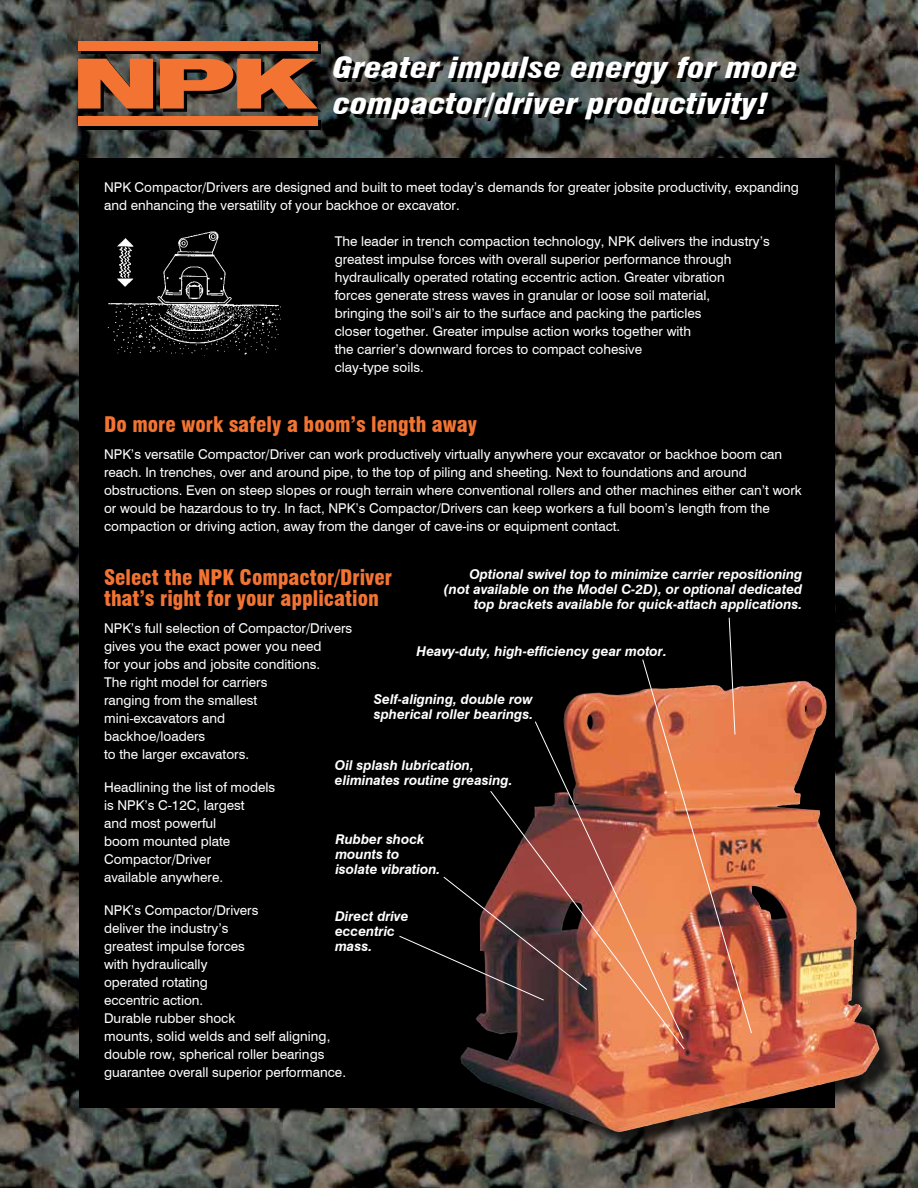
<style>
.page{position:relative;width:918px;height:1188px;background:#fff}
.page>*{position:absolute;margin:0;border:0;box-sizing:border-box;transform-origin:0 0}
.t1{font:italic 900 condensed 28.5px/36px "Swiss 721 BT";color:#fff;scale:1.2 1}
.t2{font:900 condensed 21px/21px "Swiss 721 BT";color:#f37432}
.t3{font:13.5px/18px "Swiss 721 BT";color:#fff}
.t4{font:italic 700 13.5px/15px "Swiss 721 BT";color:#fff}
</style>
<div class="page">
<img style="left:0;top:0;width:918px;height:1188px">
<div style="left:79px;top:158px;width:756px;height:949px;background:#000"></div>
<img style="left:107px;top:231px;width:174px;height:125px">
<div style="left:463px;top:683px;width:435px;height:468px;background:#000;opacity:.75"></div>
<img style="left:481px;top:681px;width:322px;height:234px">
<svg style="left:490px;top:790px;width:195px;height:260px"></svg>
<svg style="left:534px;top:721px;width:150px;height:319px"></svg>
<img style="left:642px;top:617px;width:110px;height:417px">
<svg style="left:399px;top:876px;width:189px;height:125px"></svg>
<svg style="left:81px;top:44px;width:240px;height:10px"></svg>
<div style="left:81px;top:120px;width:240px;height:9px;background:#000"></div>
<div style="left:78px;top:41px;width:240px;height:9px;background:#f37432"></div>
<div style="left:78px;top:117px;width:240px;height:9px;background:#f37432"></div>
<svg style="left:78px;top:58px;width:243px;height:54px"></svg>
<h1 class="t1" style="left:333px;top:50px;width:389px">Greater impulse energy for more compactor/driver productivity!</h1>
<p class="t3" style="left:104px;top:178px;width:696px">NPK Compactor/Drivers are designed and built to meet today’s demands for greater jobsite productivity, expanding and enhancing the versatility of your backhoe or excavator.</p>
<p class="t3" style="left:335px;top:232px;width:437px">The leader in trench compaction technology, NPK delivers the industry’s greatest impulse forces with overall superior performance through hydraulically operated rotating eccentric action. Greater vibration<br>forces generate stress waves in granular or loose soil material,<br>bringing the soil’s air to the surface and packing the particles<br>closer together. Greater impulse action works together with<br>the carrier’s downward forces to compact cohesive<br>clay-type soils.</p>
<h2 class="t2" style="left:104px;top:414px;width:374px">Do more work safely a boom’s length away</h2>
<p class="t3" style="left:104px;top:445px;width:699px">NPK’s versatile Compactor/Driver can work productively virtually anywhere your excavator or backhoe boom can reach. In trenches, over and around pipe, to the top of piling and sheeting. Next to foundations and around obstructions. Even on steep slopes or rough terrain where conventional rollers and other machines either can’t work or would be hazardous to try. In fact, NPK’s Compactor/Drivers can keep workers a full boom’s length from the compaction or driving action, away from the danger of cave-ins or equipment contact.</p>
<h2 class="t2" style="left:104px;top:567px;width:290px">Select the NPK Compactor/Driver that’s right for your application</h2>
<p class="t3" style="left:104px;top:619px;width:250px">NPK’s full selection of Compactor/Drivers gives you the exact power you need<br>for your jobs and jobsite conditions.<br>The right model for carriers<br>ranging from the smallest mini-excavators and<br>backhoe/loaders<br>to the larger excavators.</p>
<p class="t3" style="left:104px;top:778px;width:173px">Headlining the list of models is NPK’s C-12C, largest<br>and most powerful<br>boom mounted plate<br>Compactor/Driver<br>available anywhere.</p>
<p class="t3" style="left:104px;top:901px;width:243px">NPK’s Compactor/Drivers<br>deliver the industry’s<br>greatest impulse forces<br>with hydraulically<br>operated rotating<br>eccentric action.<br>Durable rubber shock<br>mounts, solid welds and self aligning, double row, spherical roller bearings guarantee overall superior performance.</p>
<p class="t4" style="left:444px;top:566px;width:360px;text-align:right">Optional swivel top to minimize carrier repositioning (not available on the Model C-2D), or optional dedicated top brackets available for quick-attach applications.</p>
<p class="t4" style="left:417px;top:644px;width:252px">Heavy-duty, high-efficiency gear motor.</p>
<p class="t4" style="left:374px;top:691px;width:161px">Self-aligning, double row spherical roller bearings.</p>
<p class="t4" style="left:335px;top:758px;width:179px">Oil splash lubrication, eliminates routine greasing.</p>
<p class="t4" style="left:335px;top:831px;width:106px">Rubber shock mounts to isolate vibration.</p>
<p class="t4" style="left:335px;top:909px;width:75px">Direct drive eccentric mass.</p>
</div>
